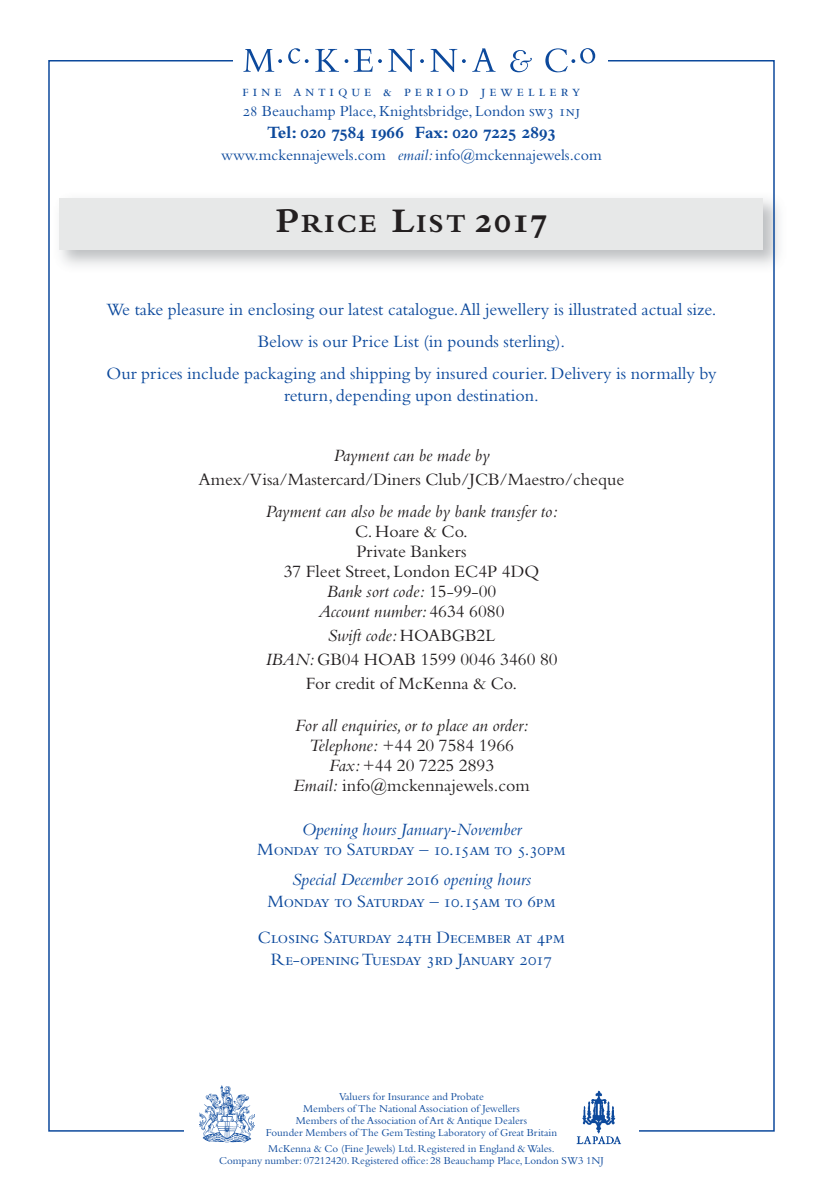
<style>
.page{position:relative;width:823px;height:1186px;background:#fff}
.page>*{position:absolute;margin:0;border:0;box-sizing:border-box;transform-origin:0 0}
.t1{font:27px "Bembo Bold Os F";letter-spacing:.09em;color:#231f20}
.t2{font:18px/32px "Bembo";color:#0c499c;text-align:center}
.t3{font:18px/20px "Bembo";color:#231f20;text-align:center}
.t4{font:italic 18px/20px "Bembo";color:#231f20;text-align:center}
.t5{font:18px/36px "Bembo SC";letter-spacing:-.02em;color:#0c499c;text-align:center}
.t6{font:italic 18px "Bembo";color:#0c499c}
.t7{font:18px "Bembo SC";letter-spacing:-.04em;color:#0c499c}
.t8{font:18px "Bembo Bold Os F";color:#0c499c}
.t9{font:16.4px "Bembo Expert";letter-spacing:.225em;color:#0c499c}
.t10{font:16px "Bembo";color:#0c499c}
.t11{font:11px/12px "Bembo";color:#0c499c;text-align:center}
.s1{font-family:"Bembo SC"}
.s2{font-family:"Bembo";font-weight:700}
.s3{font-style:italic}
.s4{font-size:36px}
.s5{font-style:normal}
.s6{font-family:"Bembo SC";font-style:normal}
</style>
<div class="page">
<img style="left:59px;top:190px;width:720px;height:86px">
<div style="left:60px;top:199px;width:703px;height:51px;background:#e7e8e8"></div>
<img style="left:576px;top:1090px;width:46px;height:55px">
<img style="left:200px;top:1085px;width:54px;height:58px">
<svg style="left:472px;top:48px;width:23px;height:24px"></svg>
<svg style="left:510px;top:50px;width:21px;height:22px"></svg>
<svg style="left:243px;top:49px;width:39px;height:23px"></svg>
<svg style="left:288px;top:48px;width:20px;height:16px"></svg>
<svg style="left:315px;top:49px;width:57px;height:23px"></svg>
<svg style="left:378px;top:59px;width:3px;height:4px"></svg>
<svg style="left:388px;top:49px;width:35px;height:23px"></svg>
<svg style="left:430px;top:49px;width:35px;height:23px"></svg>
<svg style="left:545px;top:48px;width:50px;height:24px"></svg>
<h3 class="t9" style="left:242px;top:84px;width:339px">fine antique &amp; period jewellery</h3>
<h3 class="t10" style="left:243px;top:106px;width:338px"><span class="s1">28</span> Beauchamp Place, Knightsbridge, London <span class="s1">sw3 1nj</span></h3>
<h2 class="t8" style="left:267px;top:126px;width:290px"><span class="s2">Tel:</span> 020 7584 1966 <span class="s2">Fax:</span> 020 7225 2893</h2>
<h3 class="t10" style="left:221px;top:150px;width:382px">www.mckennajewels.com <span class="s3">email:</span> info@mckennajewels.com</h3>
<h1 class="t1" style="left:275px;top:214px;width:273px"><span class="s4">P</span>RICE <span class="s4">L</span>IST <span class="s4">2017</span></h1>
<h2 class="t2" style="left:106px;top:295px;width:611px">We take pleasure in enclosing our latest catalogue. All jewellery is illustrated actual size.<br>Below is our Price List (in pounds sterling).<br>Our prices include packaging and shipping by insured courier. Delivery is normally by</h2>
<h2 class="t2" style="left:284px;top:381px;width:256px">return, depending upon destination.</h2>
<h2 class="t4" style="left:333px;top:447px;width:157px">Payment can be made by</h2>
<h2 class="t3" style="left:198px;top:471px;width:427px">Amex/Visa/Mastercard/Diners Club/JCB/Maestro/cheque</h2>
<h2 class="t4" style="left:265px;top:503px;width:293px">Payment can also be made by bank transfer to:</h2>
<h2 class="t3" style="left:283px;top:523px;width:257px">C. Hoare &amp; Co.<br>Private Bankers<br>37 Fleet Street, London EC4P 4DQ<br><span class="s3">Bank sort code:</span> 15-99-00<br><span class="s3">Account number:</span> 4634 6080</h2>
<h2 class="t3" style="left:265px;top:625px;width:293px;line-height:24px"><span class="s3">Swift code:</span> HOABGB2L<br><span class="s3">IBAN:</span> GB04 HOAB 1599 0046 3460 80<br>For credit of McKenna &amp; Co.</h2>
<h2 class="t4" style="left:293px;top:717px;width:238px">For all enquiries, or to place an order:<br>Telephone: <span class="s5">+44 20 7584 1966<br></span>Fax: <span class="s5">+44 20 7225 2893<br></span>Email: <span class="s5">info@mckennajewels.com</span></h2>
<h2 class="t6" style="left:301px;top:823px;width:221px">Opening hours January-November</h2>
<h2 class="t7" style="left:257px;top:843px;width:310px">Monday to Saturday – 10.15am to 5.30pm</h2>
<h2 class="t6" style="left:291px;top:873px;width:241px">Special December <span class="s6">2016</span> opening hours</h2>
<h2 class="t5" style="left:258px;top:885px;width:308px">Monday to Saturday – 10.15am to 6pm<br>Closing Saturday 24th December at 4pm</h2>
<h2 class="t5" style="left:271px;top:943px;width:282px">Re-opening Tuesday 3rd January 2017</h2>
<p class="t11" style="left:266px;top:1091px;width:292px">Valuers for Insurance and Probate<br>Members of The National Association of Jewellers<br>Members of the Association of Art &amp; Antique Dealers<br>Founder Members of The Gem Testing Laboratory of Great Britain</p>
<p class="t11" style="left:219px;top:1143px;width:386px">McKenna &amp; Co (Fine Jewels) Ltd. Registered in England &amp; Wales.<br>Company number: 07212420. Registered office: 28 Beauchamp Place, London SW3 1NJ</p>
</div>
